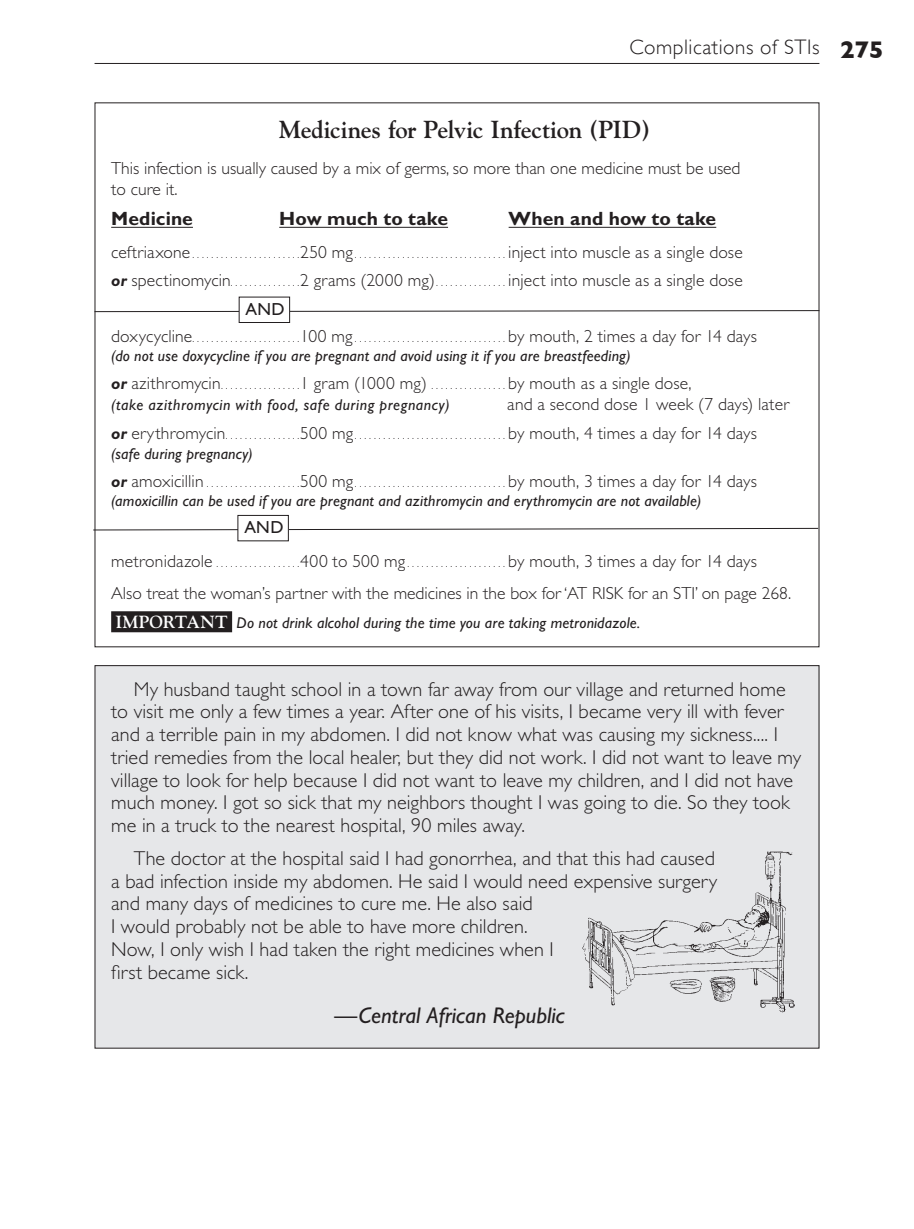
<style>
.page{position:relative;width:914px;height:1229px;background:#fff}
.page>*{position:absolute;margin:0;border:0;box-sizing:border-box;transform-origin:0 0}
.t1{font:700 24.5px "Goudy";letter-spacing:-.015em;color:#231f20}
.t2{font:italic 22.75px "Gill Sans Std";color:#231f20}
.t3{font:300 21px "Gill Sans";letter-spacing:.025em;color:#231f20}
.t4{font:300 20.12px/22.8px "Gill Sans Std";letter-spacing:.005em;color:#231f20}
.t5{font:700 19.25px "Gill Sans Std";letter-spacing:.005em;color:#231f20}
.t6{font:300 17.5px/20.1px "Gill Sans Std";letter-spacing:.005em;color:#231f20}
.t7{font:17.5px "Gill Sans Std";letter-spacing:.02em;color:#231f20}
.t8{font:italic 15.75px "Gill Sans Std";letter-spacing:.015em;color:#231f20}
.t9{font:italic 15.75px "Gill Sans Std";letter-spacing:.035em;color:#231f20}
.s1{font-weight:700;font-size:24.5px}
.s2{font-family:"Gill Sans";font-weight:700;font-style:italic;font-size:16.62px}
.s3{font-family:"Goudy";font-weight:700;font-style:normal;font-size:17.5px;color:#fff}
</style>
<div class="page">
<hr style="left:94px;top:63px;width:725px;height:1px;background:#231f20">
<div style="left:95px;top:665px;width:724px;height:383px;background:#e6e7e9"></div>
<img style="left:582px;top:851px;width:212px;height:161px">
<hr style="left:111px;top:227px;width:82px;height:1px;background:#231f20">
<hr style="left:279px;top:227px;width:169px;height:1px;background:#231f20">
<hr style="left:508px;top:227px;width:208px;height:1px;background:#231f20">
<div style="left:111px;top:611px;width:121px;height:21px;background:#231f20"></div>
<svg style="left:94px;top:310px;width:726px;height:2px"></svg>
<div style="left:239px;top:297px;width:50px;height:25px;background:#fff"></div>
<div style="left:239px;top:297px;width:51px;height:26px;border:1px solid #231f20"></div>
<svg style="left:93px;top:527px;width:726px;height:4px"></svg>
<div style="left:238px;top:515px;width:50px;height:26px;background:#fff"></div>
<div style="left:237px;top:515px;width:52px;height:26px;border:1px solid #231f20"></div>
<p class="t3" style="left:629px;top:30px;width:256px">Complications of STIs <span class="s1">275</span></p>
<p class="t1" style="left:279px;top:115px;width:372px">Medicines for Pelvic Infection (PID)</p>
<p class="t6" style="left:111px;top:159px;width:631px">This infection is usually caused by a mix of germs, so more than one medicine must be used to cure it.</p>
<p class="t5" style="left:111px;top:207px;width:83px">Medicine</p>
<p class="t5" style="left:279px;top:207px;width:170px">How much to take</p>
<p class="t5" style="left:508px;top:207px;width:209px">When and how to take</p>
<p class="t6" style="left:111px;top:242px;width:81px">ceftriaxone</p>
<p class="t6" style="left:300px;top:242px;width:54px">250 mg</p>
<p class="t6" style="left:508px;top:242px;width:236px">inject into muscle as a single dose</p>
<p class="t6" style="left:111px;top:270px;width:121px"><span class="s2">or</span> spectinomycin</p>
<p class="t6" style="left:300px;top:270px;width:136px">2 grams (2000 mg)</p>
<p class="t6" style="left:508px;top:270px;width:236px">inject into muscle as a single dose</p>
<p class="t6" style="left:111px;top:326px;width:83px">doxycycline</p>
<p class="t6" style="left:300px;top:326px;width:54px">100 mg</p>
<p class="t6" style="left:508px;top:326px;width:250px">by mouth, 2 times a day for 14 days</p>
<p class="t8" style="left:111px;top:347px;width:521px">(do not use doxycycline if you are pregnant and avoid using it if you are breastfeeding)</p>
<p class="t6" style="left:111px;top:373px;width:111px"><span class="s2">or</span> azithromycin</p>
<p class="t6" style="left:300px;top:373px;width:128px">1 gram (1000 mg)</p>
<p class="t6" style="left:508px;top:373px;width:185px">by mouth as a single dose,</p>
<p class="t9" style="left:111px;top:395px;width:340px">(take azithromycin with food, safe during pregnancy)</p>
<p class="t6" style="left:507px;top:394px;width:283px">and a second dose 1 week (7 days) later</p>
<p class="t6" style="left:111px;top:424px;width:116px"><span class="s2">or</span> erythromycin</p>
<p class="t6" style="left:300px;top:424px;width:54px">500 mg</p>
<p class="t6" style="left:508px;top:424px;width:250px">by mouth, 4 times a day for 14 days</p>
<p class="t8" style="left:111px;top:444px;width:143px">(safe during pregnancy)</p>
<p class="t6" style="left:111px;top:471px;width:94px"><span class="s2">or</span> amoxicillin</p>
<p class="t6" style="left:300px;top:471px;width:54px">500 mg</p>
<p class="t6" style="left:508px;top:471px;width:250px">by mouth, 3 times a day for 14 days</p>
<p class="t8" style="left:111px;top:491px;width:591px">(amoxicillin can be used if you are pregnant and azithromycin and erythromycin are not available)</p>
<p class="t7" style="left:245px;top:299px;width:41px">AND</p>
<p class="t7" style="left:244px;top:517px;width:41px">AND</p>
<p class="t6" style="left:111px;top:545px;width:681px;line-height:31.5px;text-indent:397px">by mouth, 3 times a day for 14 days<br>Also treat the woman’s partner with the medicines in the box for ‘AT RISK for an STI’ on page 268.</p>
<p class="t8" style="left:116px;top:613px;width:526px"><span class="s3">IMPORTANT</span> Do not drink alcohol during the time you are taking metronidazole.</p>
<p class="t6" style="left:111px;top:551px;width:103px">metronidazole</p>
<p class="t6" style="left:300px;top:551px;width:107px">400 to 500 mg</p>
<p class="t4" style="left:111px;top:677px;width:691px;text-indent:23px">My husband taught school in a town far away from our village and returned home to visit me only a few times a year. After one of his visits, I became very ill with fever and a terrible pain in my abdomen. I did not know what was causing my sickness.... I tried remedies from the local healer, but they did not work. I did not want to leave my village to look for help because I did not want to leave my children, and I did not have much money. I got so sick that my neighbors thought I was going to die. So they took me in a truck to the nearest hospital, 90 miles away.</p>
<p class="t4" style="left:111px;top:847px;width:607px;text-indent:23px">The doctor at the hospital said I had gonorrhea, and that this had caused a bad infection inside my abdomen. He said I would need expensive surgery and many days of medicines to cure me. He also said<br>I would probably not be able to have more children.<br>Now, I only wish I had taken the right medicines when I<br>first became sick.</p>
<p class="t2" style="left:334px;top:1001px;width:232px">—Central African Republic</p>
</div>
